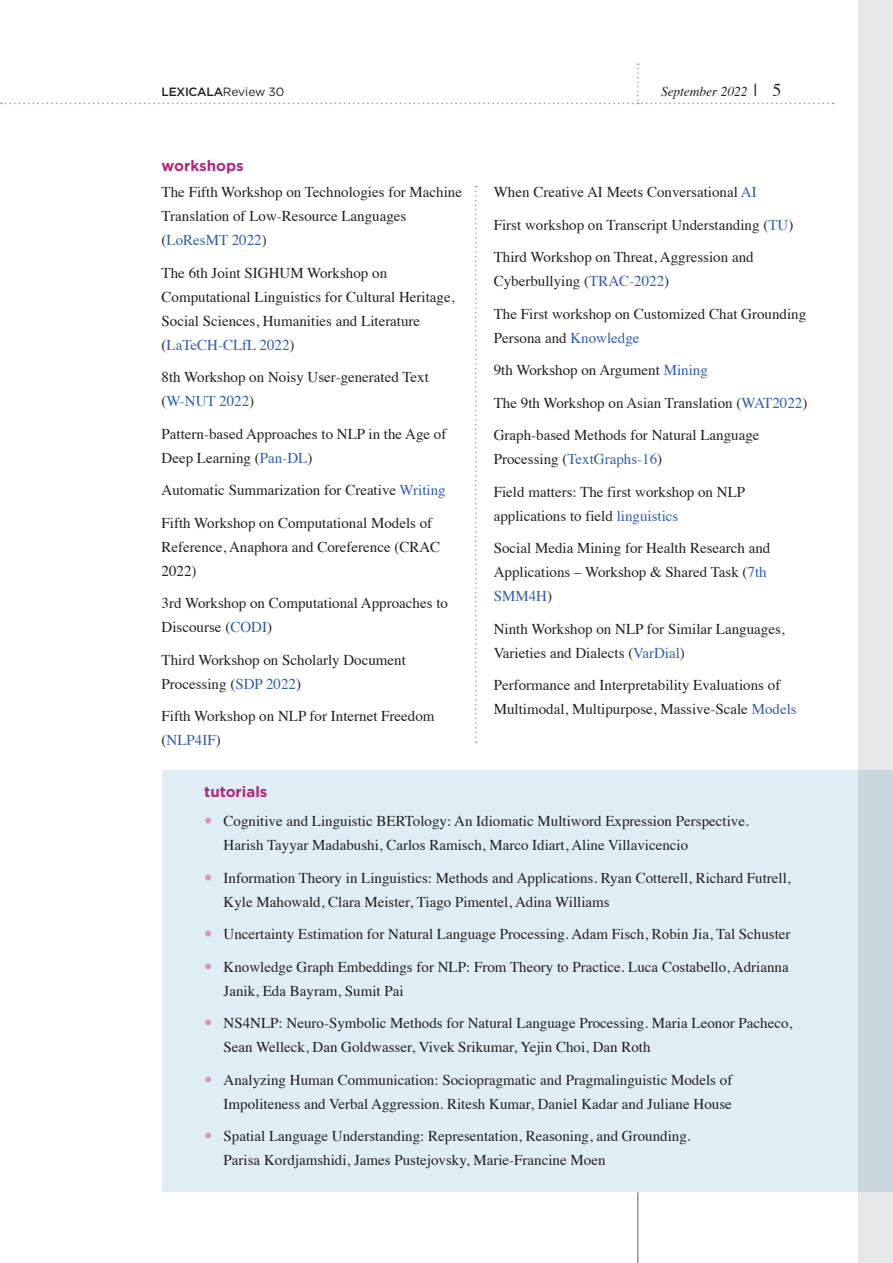
<style>
.page{position:relative;width:893px;height:1263px;background:#fff}
.page>*{position:absolute;margin:0;border:0;box-sizing:border-box;transform-origin:0 0}
.t1{font:15px/24px "Times";color:#231f20}
.t2{font:700 15px "Gotham";color:#b1297f}
.t3{font:italic 13.5px "Times";letter-spacing:-.005em;color:#231f20}
.t4{font:500 12px "Gotham";letter-spacing:-.02em;color:#231f20}
.s1{font-weight:400}
.s2{font-style:normal;font-size:18px}
.s3{color:#325caa}
</style>
<div class="page">
<div style="left:859px;top:0;width:34px;height:1263px;background:#e6e7e9"></div>
<svg style="left:638px;top:1192px;width:1px;height:71px"></svg>
<svg style="left:1px;top:63px;width:833px;height:41px"></svg>
<div style="left:162px;top:770px;width:731px;height:421px;background:#dfeef5"></div>
<svg style="left:475px;top:186px;width:2px;height:557px"></svg>
<p class="t4" style="left:162px;top:84px;width:124px">LEXICALA<span class="s1">Review 30</span></p>
<p class="t3" style="left:661px;top:79px;width:122px">September 2022 ❘ <span class="s2">5</span></p>
<p class="t2" style="left:162px;top:155px;width:84px">workshops</p>
<p class="t1" style="left:162px;top:179px;width:302px">The Fifth Workshop on Technologies for Machine<br>Translation of Low-Resource Languages (<span class="s3">LoResMT 2022</span>)</p>
<p class="t1" style="left:162px;top:259px;width:294px">The 6th Joint SIGHUM Workshop on Computational Linguistics for Cultural Heritage, Social Sciences, Humanities and Literature (<span class="s3">LaTeCH-CLfL 2022</span>)</p>
<p class="t1" style="left:162px;top:364px;width:269px">8th Workshop on Noisy User-generated Text (<span class="s3">W-NUT 2022</span>)</p>
<p class="t1" style="left:162px;top:420px;width:286px">Pattern-based Approaches to NLP in the Age of<br>Deep Learning (<span class="s3">Pan-DL</span>)</p>
<p class="t1" style="left:162px;top:472px;width:286px;line-height:32.5px">Automatic Summarization for Creative <span class="s3">Writing<br></span>Fifth Workshop on Computational Models of</p>
<p class="t1" style="left:162px;top:533px;width:280px">Reference, Anaphora and Coreference (CRAC<br>2022)</p>
<p class="t1" style="left:162px;top:590px;width:288px">3rd Workshop on Computational Approaches to<br>Discourse (<span class="s3">CODI</span>)</p>
<p class="t1" style="left:162px;top:646px;width:246px">Third Workshop on Scholarly Document<br>Processing (<span class="s3">SDP 2022</span>)</p>
<p class="t1" style="left:162px;top:703px;width:274px">Fifth Workshop on NLP for Internet Freedom (<span class="s3">NLP4IF</span>)</p>
<p class="t2" style="left:204px;top:781px;width:65px">tutorials</p>
<p class="t1" style="left:494px;top:174px;width:301px;line-height:32.5px">When Creative AI Meets Conversational <span class="s3">AI<br></span>First workshop on Transcript Understanding (<span class="s3">TU</span>)<br>Third Workshop on Threat, Aggression and</p>
<p class="t1" style="left:494px;top:263px;width:314px;line-height:32.5px">Cyberbullying (<span class="s3">TRAC-2022</span>)<br>The First workshop on Customized Chat Grounding</p>
<p class="t1" style="left:494px;top:320px;width:315px;line-height:32.5px">Persona and <span class="s3">Knowledge<br></span>9th Workshop on Argument <span class="s3">Mining<br></span>The 9th Workshop on Asian Translation (<span class="s3">WAT2022</span>)<br>Graph-based Methods for Natural Language</p>
<p class="t1" style="left:494px;top:442px;width:253px;line-height:32.5px">Processing (<span class="s3">TextGraphs-16</span>)<br>Field matters: The first workshop on NLP</p>
<p class="t1" style="left:494px;top:498px;width:278px;line-height:32.5px">applications to field <span class="s3">linguistics<br></span>Social Media Mining for Health Research and</p>
<p class="t1" style="left:494px;top:559px;width:275px">Applications – Workshop &amp; Shared Task (<span class="s3">7th<br>SMM4H</span>)</p>
<p class="t1" style="left:494px;top:615px;width:292px">Ninth Workshop on NLP for Similar Languages,<br>Varieties and Dialects (<span class="s3">VarDial</span>)</p>
<p class="t1" style="left:494px;top:672px;width:304px">Performance and Interpretability Evaluations of<br>Multimodal, Multipurpose, Massive-Scale <span class="s3">Models</span></p>
<p class="t1" style="left:224px;top:808px;width:527px">Cognitive and Linguistic BERTology: An Idiomatic Multiword Expression Perspective.<br>Harish Tayyar Madabushi, Carlos Ramisch, Marco Idiart, Aline Villavicencio</p>
<p class="t1" style="left:224px;top:864px;width:569px">Information Theory in Linguistics: Methods and Applications. Ryan Cotterell, Richard Futrell,<br>Kyle Mahowald, Clara Meister, Tiago Pimentel, Adina Williams</p>
<p class="t1" style="left:224px;top:917px;width:568px;line-height:32.5px">Uncertainty Estimation for Natural Language Processing. Adam Fisch, Robin Jia, Tal Schuster<br>Knowledge Graph Embeddings for NLP: From Theory to Practice. Luca Costabello, Adrianna</p>
<p class="t1" style="left:224px;top:973px;width:570px;line-height:32.5px">Janik, Eda Bayram, Sumit Pai<br>NS4NLP: Neuro-Symbolic Methods for Natural Language Processing. Maria Leonor Pacheco,</p>
<p class="t1" style="left:224px;top:1030px;width:510px;line-height:32.5px">Sean Welleck, Dan Goldwasser, Vivek Srikumar, Yejin Choi, Dan Roth<br>Analyzing Human Communication: Sociopragmatic and Pragmalinguistic Models of</p>
<p class="t1" style="left:224px;top:1086px;width:510px;line-height:32.5px">Impoliteness and Verbal Aggression. Ritesh Kumar, Daniel Kadar and Juliane House<br>Spatial Language Understanding: Representation, Reasoning, and Grounding.</p>
<p class="t1" style="left:224px;top:1147px;width:383px">Parisa Kordjamshidi, James Pustejovsky, Marie-Francine Moen</p>
</div>
